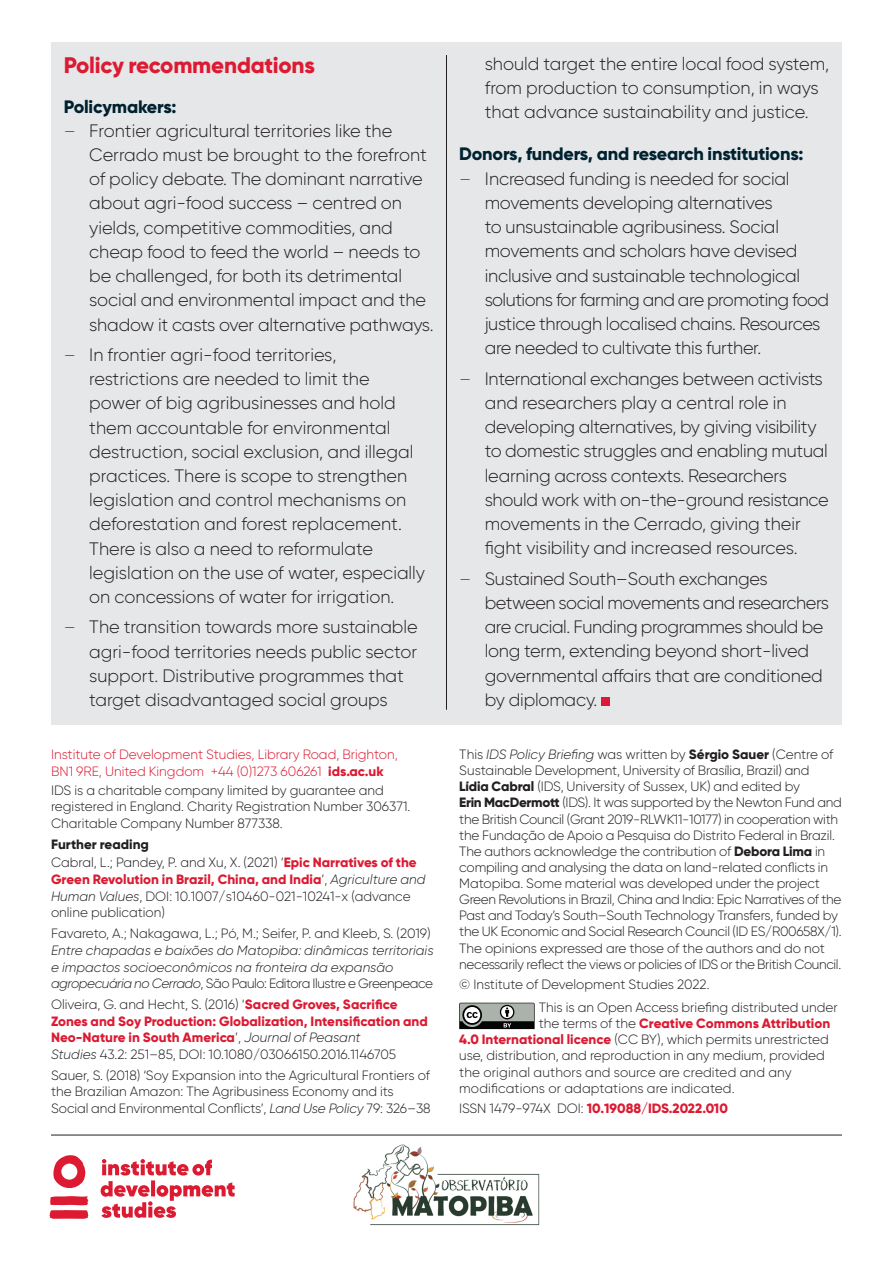
<style>
.page{position:relative;width:893px;height:1263px;background:#fff}
.page>*{position:absolute;margin:0;border:0;box-sizing:border-box;transform-origin:0 0}
.t1{font:800 22.5px "Gilroy";letter-spacing:-.01em;color:#dc1a32}
.t2{font:300 18px/24.3px "Gilroy";letter-spacing:-.01em;color:#231f20}
.t3{font:800 18px "Gilroy";letter-spacing:-.01em;color:#002230}
.t4{font:300 13.5px/16px "Gilroy";letter-spacing:-.01em;color:#231f20}
.t5{font:800 13.5px/16.6px "Gilroy";color:#dc1a32}
.t6{font:italic 300 13.5px/16.6px "Gilroy";color:#231f20}
.t7{font:300 13.5px/16.6px "Gilroy";color:#dc1a32}
.s1{color:#dc1a32}
.s2{font-weight:800}
.s3{font-weight:800;color:#dc1a32}
.s4{font-style:italic}
.s5{font-style:normal}
.s6{font-weight:300;color:#231f20}
.s7{font-weight:300;font-style:italic;color:#231f20}
</style>
<div class="page">
<hr style="left:51px;top:1135px;width:791px;height:1px;background:#231f20">
<div style="left:51px;top:43px;width:791px;height:682px;background:#e6e7e9"></div>
<div style="left:601px;top:698px;width:8px;height:8px;background:#dc1a32"></div>
<hr style="left:446px;top:55px;width:1px;height:654px;background:#231f20">
<svg style="left:459px;top:1003px;width:76px;height:27px;background:#7b7f7b"></svg>
<svg style="left:49px;top:1155px;width:186px;height:64px"></svg>
<img style="left:353px;top:1144px;width:187px;height:81px">
<p class="t1" style="left:64px;top:51px;width:253px">Policy recommendations</p>
<p class="t3" style="left:64px;top:95px;width:114px">Policymakers:</p>
<p class="t2" style="left:89px;top:118px;width:346px;text-indent:-26px"><span class="s1">–</span> Frontier agricultural territories like the Cerrado must be brought to the forefront of policy debate. The dominant narrative about agri-food success – centred on yields, competitive commodities, and cheap food to feed the world – needs to be challenged, for both its detrimental social and environmental impact and the shadow it casts over alternative pathways.</p>
<p class="t2" style="left:89px;top:342px;width:337px;text-indent:-26px"><span class="s1">–</span> In frontier agri-food territories, restrictions are needed to limit the power of big agribusinesses and hold them accountable for environmental destruction, social exclusion, and illegal practices. There is scope to strengthen legislation and control mechanisms on deforestation and forest replacement.<br>There is also a need to reformulate legislation on the use of water, especially on concessions of water for irrigation.</p>
<p class="t2" style="left:89px;top:615px;width:330px;text-indent:-26px"><span class="s1">–</span> The transition towards more sustainable agri-food territories needs public sector support. Distributive programmes that target disadvantaged social groups</p>
<p class="t7" style="left:51px;top:746px;width:348px">Institute of Development Studies, Library Road, Brighton,<br>BN1 9RE, United Kingdom +44 (0)1273 606261 <span class="s2">ids.ac.uk</span></p>
<p class="t4" style="left:51px;top:781px;width:361px;line-height:16.6px">IDS is a charitable company limited by guarantee and registered in England. Charity Registration Number 306371.<br>Charitable Company Number 877338.</p>
<p class="t4" style="left:51px;top:834px;width:367px;line-height:18.8px"><span class="s2">Further reading<br></span>Cabral, L.; Pandey, P. and Xu, X. (2021) ‘<span class="s3">Epic Narratives of the</span></p>
<p class="t4" style="left:51px;top:871px;width:376px;line-height:16.6px"><span class="s3">Green Revolution in Brazil, China, and India</span>’, <span class="s4">Agriculture and<br>Human Values</span>, DOI: 10.1007/s10460-021-10241-x (advance online publication)</p>
<p class="t4" style="left:51px;top:925px;width:381px">Favareto, A.; Nakagawa, L.; Pó, M.; Seifer, P. and Kleeb, S. (2019)</p>
<p class="t6" style="left:51px;top:942px;width:384px">Entre chapadas e baixões do Matopiba: dinâmicas territoriais e impactos socioeconômicos na fronteira da expansão agropecuária no Cerrado<span class="s5">, São Paulo: Editora Ilustre e Greenpeace</span></p>
<p class="t5" style="left:51px;top:996px;width:378px"><span class="s6">Oliveira, G. and Hecht, S. (2016) ‘</span>Sacred Groves, Sacrifice Zones and Soy Production: Globalization, Intensification and Neo-Nature in South America<span class="s6">’,</span> <span class="s7">Journal of Peasant<br>Studies</span> <span class="s6">43.2: 251–85, DOI: 10.1080/03066150.2016.1146705</span></p>
<p class="t4" style="left:51px;top:1066px;width:381px;line-height:16.6px">Sauer, S. (2018) ‘Soy Expansion into the Agricultural Frontiers of the Brazilian Amazon: The Agribusiness Economy and its<br>Social and Environmental Conflicts’, <span class="s4">Land Use Policy</span> 79: 326–38</p>
<p class="t2" style="left:485px;top:51px;width:346px">should target the entire local food system, from production to consumption, in ways that advance sustainability and justice.</p>
<p class="t3" style="left:459px;top:143px;width:346px">Donors, funders, and research institutions:</p>
<p class="t2" style="left:485px;top:166px;width:346px;text-indent:-26px"><span class="s1">–</span> Increased funding is needed for social movements developing alternatives<br>to unsustainable agribusiness. Social movements and scholars have devised inclusive and sustainable technological solutions for farming and are promoting food justice through localised chains. Resources are needed to cultivate this further.</p>
<p class="t2" style="left:485px;top:366px;width:346px;text-indent:-26px"><span class="s1">–</span> International exchanges between activists and researchers play a central role in developing alternatives, by giving visibility to domestic struggles and enabling mutual learning across contexts. Researchers should work with on-the-ground resistance movements in the Cerrado, giving their fight visibility and increased resources.</p>
<p class="t2" style="left:485px;top:566px;width:346px;text-indent:-26px"><span class="s1">–</span> Sustained South–South exchanges between social movements and researchers are crucial. Funding programmes should be long term, extending beyond short-lived governmental affairs that are conditioned by diplomacy.</p>
<p class="t4" style="left:459px;top:746px;width:384px">This <span class="s4">IDS Policy Briefing</span> was written by <span class="s2">Sérgio Sauer</span> (Centre of Sustainable Development, University of Brasília, Brazil) and <span class="s2">Lídia Cabral</span> (IDS, University of Sussex, UK) and edited by<br><span class="s2">Erin MacDermott</span> (IDS). It was supported by the Newton Fund and the British Council (Grant 2019-RLWK11-10177) in cooperation with the Fundação de Apoio a Pesquisa do Distrito Federal in Brazil.<br>The authors acknowledge the contribution of <span class="s2">Debora Lima</span> in compiling and analysing the data on land-related conflicts in Matopiba. Some material was developed under the project Green Revolutions in Brazil, China and India: Epic Narratives of the Past and Today’s South–South Technology Transfers, funded by the UK Economic and Social Research Council (ID ES/R00658X/1).<br>The opinions expressed are those of the authors and do not necessarily reflect the views or policies of IDS or the British Council.</p>
<p class="t4" style="left:539px;top:973px;width:300px;line-height:23.1px;text-indent:-80px">© Institute of Development Studies 2022.<br>This is an Open Access briefing distributed under</p>
<p class="t4" style="left:459px;top:1015px;width:372px;text-indent:80px">the terms of the <span class="s3">Creative Commons Attribution 4.0 International licence</span> (CC BY), which permits unrestricted use, distribution, and reproduction in any medium, provided the original authors and source are credited and any modifications or adaptations are indicated.</p>
<p class="t5" style="left:459px;top:1100px;width:270px"><span class="s6">ISSN 1479-974X DOI:</span> 10.19088/IDS.2022.010</p>
</div>
